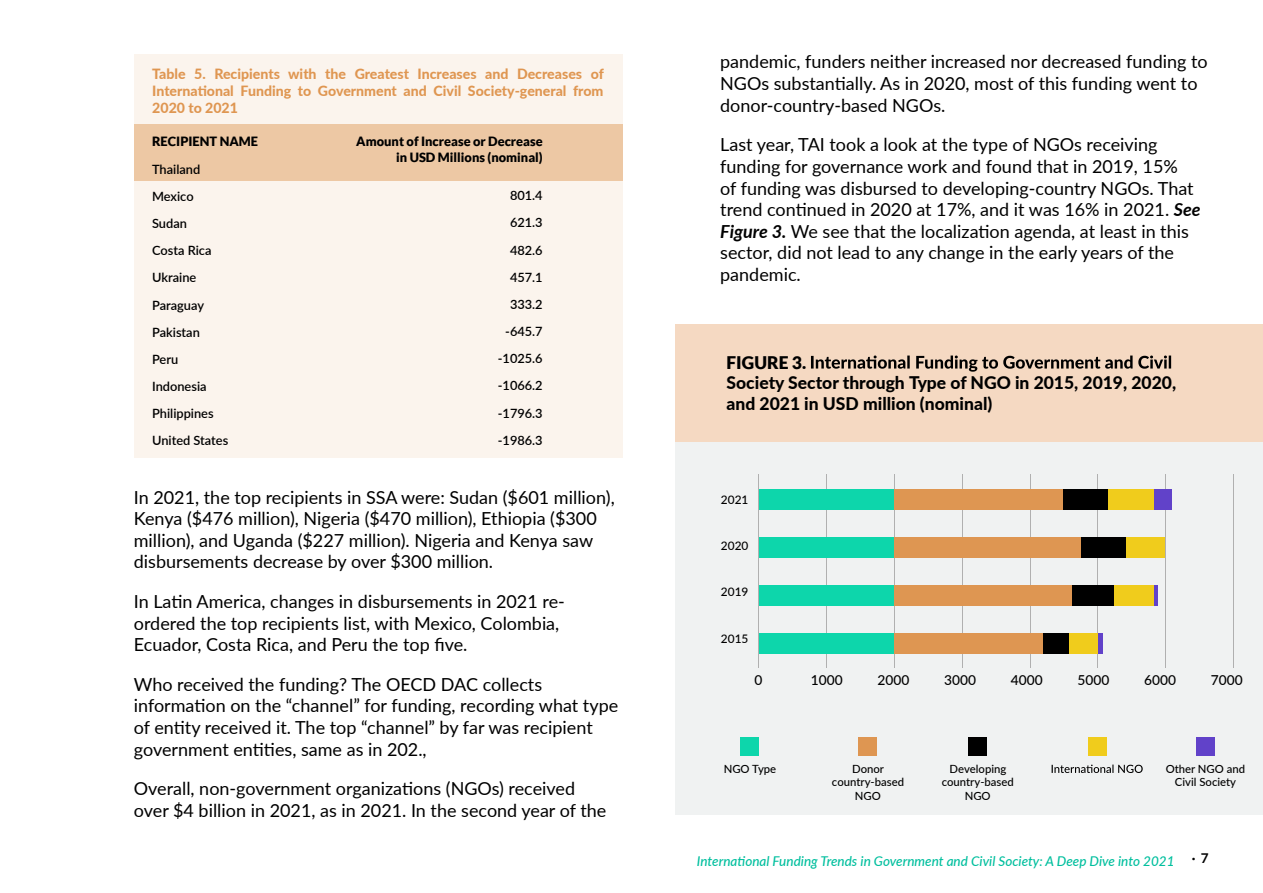
<style>
.page{position:relative;width:1263px;height:893px;background:#fff}
.page>*{position:absolute;margin:0;border:0;box-sizing:border-box;transform-origin:0 0}
.cuerpo_de_text{font:18px/21.6px "Lato";color:#000}
.t1{font:800 17.4px/20.9px "Lato";color:#000}
.t2{font:900 17.4px "Lato";color:#000}
.cuerpo_de_text-2{font:800 14.1px/17px "Lato";color:#df9651;text-align:justify}
.t3{font:500 13.8px "Lato";color:#000}
.t4{font:italic 500 13.5px "Lato";color:#00bf9e}
.t5{font:700 13.5px "Lato";color:#000}
.cuerpo_de_text-3{font:600 12.75px "Lato";color:#000}
.cuerpo_de_text-4{font:900 12.75px/15.3px "Lato";color:#000;text-align:right}
.t6{font:500 11.85px "Lato";color:#000}
.t7{font:500 11.25px/13.5px "Lato";color:#000;text-align:center}
.s1{font-weight:700;font-style:italic}
</style>
<div class="page">
<div style="left:134px;top:54px;width:489px;height:404px;background:#fbf4ed"></div>
<div style="left:134px;top:124px;width:489px;height:57px;background:#edc8a4"></div>
<div style="left:675px;top:442px;width:588px;height:372px;background:#f0f2f2"></div>
<hr style="left:758px;top:474px;width:1px;height:194px;background:#b0b0b0">
<hr style="left:826px;top:474px;width:1px;height:194px;background:#b0b0b0">
<hr style="left:894px;top:474px;width:1px;height:194px;background:#b0b0b0">
<hr style="left:962px;top:474px;width:1px;height:194px;background:#b0b0b0">
<hr style="left:1030px;top:474px;width:1px;height:194px;background:#b0b0b0">
<hr style="left:1098px;top:474px;width:1px;height:194px;background:#b0b0b0">
<hr style="left:1165px;top:474px;width:1px;height:194px;background:#b0b0b0">
<hr style="left:1233px;top:474px;width:1px;height:194px;background:#b0b0b0">
<div style="left:675px;top:324px;width:588px;height:118px;background:#f5d9c2"></div>
<div style="left:741px;top:737px;width:18px;height:19px;background:#0dd6ab"></div>
<div style="left:968px;top:737px;width:19px;height:19px;background:#000"></div>
<div style="left:1196px;top:737px;width:19px;height:19px;background:#6142c9"></div>
<div style="left:859px;top:737px;width:18px;height:19px;background:#de9652"></div>
<div style="left:1088px;top:737px;width:19px;height:19px;background:#f0cc1c"></div>
<svg style="left:811px;top:355px;width:360px;height:17px"></svg>
<svg style="left:1051px;top:765px;width:92px;height:8px"></svg>
<div style="left:759px;top:489px;width:135px;height:20px;background:#0dd6ab"></div>
<div style="left:759px;top:537px;width:135px;height:20px;background:#0dd6ab"></div>
<div style="left:759px;top:585px;width:135px;height:20px;background:#0dd6ab"></div>
<div style="left:759px;top:633px;width:135px;height:20px;background:#0dd6ab"></div>
<div style="left:894px;top:489px;width:169px;height:20px;background:#de9652"></div>
<div style="left:894px;top:537px;width:188px;height:20px;background:#de9652"></div>
<div style="left:894px;top:585px;width:179px;height:20px;background:#de9652"></div>
<div style="left:894px;top:633px;width:149px;height:20px;background:#de9652"></div>
<div style="left:1063px;top:489px;width:45px;height:20px;background:#000"></div>
<div style="left:1082px;top:537px;width:44px;height:20px;background:#000"></div>
<div style="left:1073px;top:585px;width:41px;height:20px;background:#000"></div>
<div style="left:1043px;top:633px;width:26px;height:20px;background:#000"></div>
<div style="left:1108px;top:489px;width:46px;height:20px;background:#f0cc1c"></div>
<div style="left:1126px;top:537px;width:39px;height:20px;background:#f0cc1c"></div>
<div style="left:1114px;top:585px;width:40px;height:20px;background:#f0cc1c"></div>
<div style="left:1069px;top:633px;width:29px;height:20px;background:#f0cc1c"></div>
<div style="left:1154px;top:489px;width:18px;height:20px;background:#6142c9"></div>
<hr style="left:1154px;top:585px;width:3px;height:20px;background:#6142c9">
<hr style="left:1098px;top:633px;width:4px;height:20px;background:#6142c9">
<p class="cuerpo_de_text-2" style="left:152px;top:65px;width:453px">Table 5. Recipients with the Greatest Increases and Decreases of International Funding to Government and Civil Society-general from 2020 to 2021</p>
<p class="cuerpo_de_text-4" style="left:152px;top:134px;width:107px">RECIPIENT NAME</p>
<p class="cuerpo_de_text-3" style="left:152px;top:160px;width:50px">Thailand</p>
<p class="cuerpo_de_text-3" style="left:152px;top:187px;width:43px">Mexico</p>
<p class="cuerpo_de_text-3" style="left:152px;top:214px;width:36px">Sudan</p>
<p class="cuerpo_de_text-3" style="left:152px;top:241px;width:61px">Costa Rica</p>
<p class="cuerpo_de_text-3" style="left:152px;top:268px;width:46px">Ukraine</p>
<p class="cuerpo_de_text-3" style="left:152px;top:296px;width:53px">Paraguay</p>
<p class="cuerpo_de_text-3" style="left:152px;top:323px;width:49px">Pakistan</p>
<p class="cuerpo_de_text-3" style="left:152px;top:350px;width:28px">Peru</p>
<p class="cuerpo_de_text-3" style="left:152px;top:377px;width:56px">Indonesia</p>
<p class="cuerpo_de_text-3" style="left:152px;top:404px;width:63px">Philippines</p>
<p class="cuerpo_de_text-3" style="left:152px;top:432px;width:78px">United States</p>
<p class="cuerpo_de_text-4" style="left:356px;top:134px;width:188px">Amount of Increase or Decrease in USD Millions (nominal)</p>
<p class="cuerpo_de_text-3" style="left:510px;top:186px;width:34px">801.4</p>
<p class="cuerpo_de_text-3" style="left:510px;top:213px;width:34px">621.3</p>
<p class="cuerpo_de_text-3" style="left:510px;top:241px;width:34px">482.6</p>
<p class="cuerpo_de_text-3" style="left:510px;top:268px;width:34px">457.1</p>
<p class="cuerpo_de_text-3" style="left:510px;top:295px;width:34px">333.2</p>
<p class="cuerpo_de_text-3" style="left:505px;top:322px;width:39px">-645.7</p>
<p class="cuerpo_de_text-3" style="left:498px;top:349px;width:46px">-1025.6</p>
<p class="cuerpo_de_text-3" style="left:498px;top:377px;width:46px">-1066.2</p>
<p class="cuerpo_de_text-3" style="left:498px;top:404px;width:46px">-1796.3</p>
<p class="cuerpo_de_text-3" style="left:498px;top:431px;width:46px">-1986.3</p>
<p class="cuerpo_de_text" style="left:134px;top:485px;width:482px">In 2021, the top recipients in SSA were: Sudan ($601 million), Kenya ($476 million), Nigeria ($470 million), Ethiopia ($300 million), and Uganda ($227 million). Nigeria and Kenya saw disbursements decrease by over $300 million.</p>
<p class="cuerpo_de_text" style="left:134px;top:590px;width:432px">In Latin America, changes in disbursements in 2021 re&shy;ordered the top recipients list, with Mexico, Colombia,<br>Ecuador, Costa Rica, and Peru the top five.</p>
<p class="cuerpo_de_text" style="left:134px;top:673px;width:486px">Who received the funding? The OECD DAC collects information on the “channel” for funding, recording what type of entity received it. The top “channel” by far was recipient government entities, same as in 202.,</p>
<p class="cuerpo_de_text" style="left:134px;top:777px;width:474px">Overall, non-government organizations (NGOs) received over $4 billion in 2021, as in 2021. In the second year of the</p>
<p class="cuerpo_de_text" style="left:720px;top:50px;width:489px">pandemic, funders neither increased nor decreased funding to<br>NGOs substantially. As in 2020, most of this funding went to donor-country-based NGOs.</p>
<p class="cuerpo_de_text" style="left:720px;top:133px;width:482px">Last year, TAI took a look at the type of NGOs receiving funding for governance work and found that in 2019, 15%<br>of funding was disbursed to developing-country NGOs. That trend continued in 2020 at 17%, and it was 16% in 2021. <span class="s1">See Figure 3.</span> We see that the localization agenda, at least in this sector, did not lead to any change in the early years of the pandemic.</p>
<p class="t2" style="left:726px;top:352px;width:81px">FIGURE 3.</p>
<p class="t1" style="left:726px;top:372px;width:451px">Society Sector through Type of NGO in 2015, 2019, 2020, and 2021 in USD million (nominal)</p>
<p class="t6" style="left:721px;top:491px;width:29px">2021</p>
<p class="t6" style="left:721px;top:537px;width:29px">2020</p>
<p class="t6" style="left:721px;top:584px;width:29px">2019</p>
<p class="t6" style="left:721px;top:630px;width:29px">2015</p>
<p class="t3" style="left:754px;top:670px;width:9px">0</p>
<p class="t3" style="left:811px;top:670px;width:33px">1000</p>
<p class="t3" style="left:877px;top:670px;width:33px">2000</p>
<p class="t3" style="left:944px;top:670px;width:33px">3000</p>
<p class="t3" style="left:1011px;top:670px;width:33px">4000</p>
<p class="t3" style="left:1077px;top:670px;width:33px">5000</p>
<p class="t3" style="left:1144px;top:670px;width:33px">6000</p>
<p class="t3" style="left:1211px;top:670px;width:33px">7000</p>
<p class="t7" style="left:724px;top:762px;width:54px">NGO Type</p>
<p class="t7" style="left:942px;top:762px;width:74px">Developing country-based<br>NGO</p>
<p class="t7" style="left:1166px;top:762px;width:81px">Other NGO and<br>Civil Society</p>
<p class="t7" style="left:832px;top:762px;width:74px">Donor country-based<br>NGO</p>
<p class="t4" style="left:697px;top:851px;width:479px">International Funding Trends in Government and Civil Society: A Deep Dive into 2021</p>
<p class="t5" style="left:1192px;top:850px;width:18px">· 7</p>
</div>
